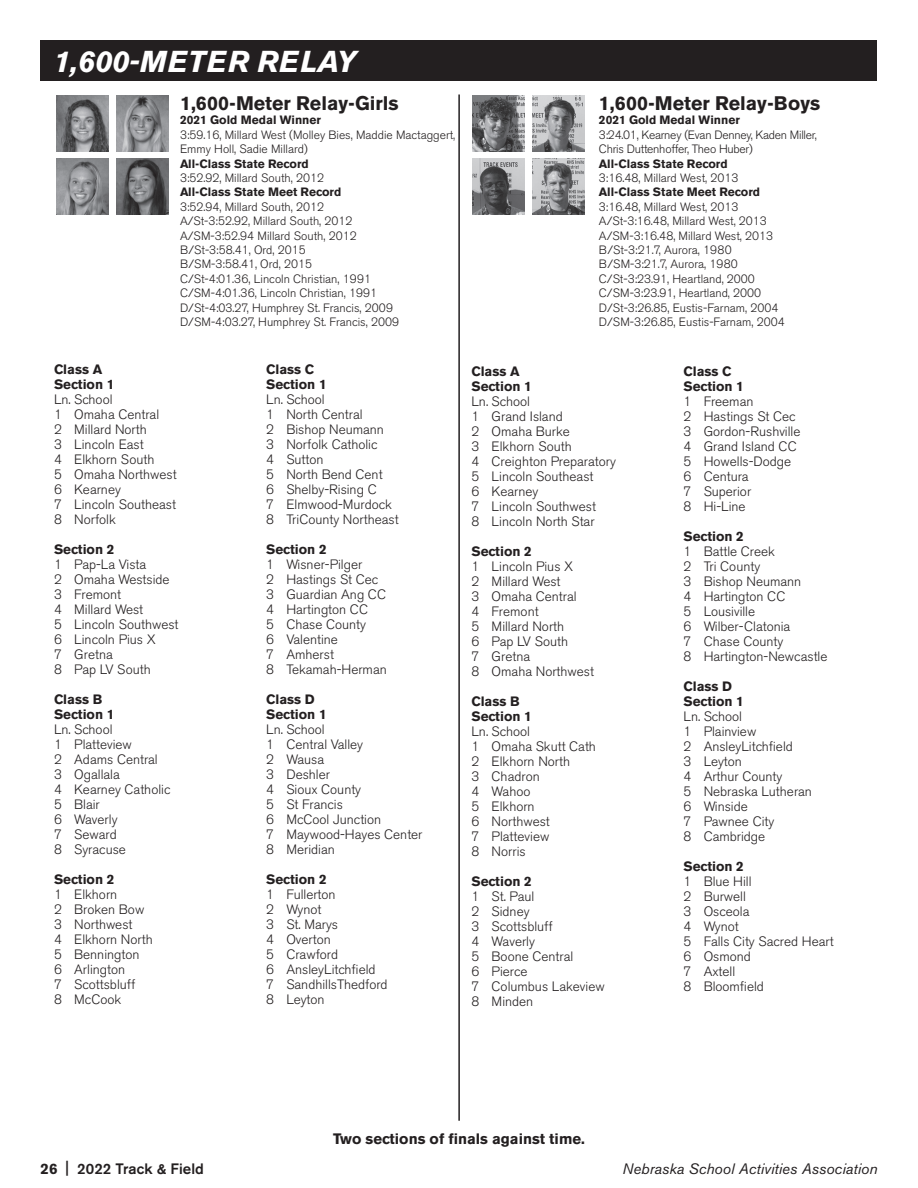
<style>
.page{position:relative;width:918px;height:1188px;background:#fff}
.page>*{position:absolute;margin:0;border:0;box-sizing:border-box;transform-origin:0 0}
.t1{font:italic 700 30px "Akzidenz Grotesk BE";letter-spacing:.02em;color:#fff}
.t2{font:700 19.5px "Akzidenz Grotesk BE";color:#231f20}
.t3{font:italic 15px "Akzidenz Grotesk BE";letter-spacing:.005em;color:#231f20}
.t4{font:700 15px "Akzidenz Grotesk BE";color:#231f20}
.t5{font:500 15px "Akzidenz Grotesk BE";letter-spacing:.01em;color:#231f20}
.t6{font:300 13.5px/15px "Akzidenz Grotesk BE";color:#231f20}
.t7{font:700 13.5px/15px "Akzidenz Grotesk BE";color:#231f20}
.t8{font:300 12px/14.4px "Akzidenz Grotesk BE";color:#231f20}
.t9{font:700 12px "Akzidenz Grotesk BE";color:#231f20}
.t10{font:300 12px/14.4px "Akzidenz Grotesk BE";letter-spacing:-.02em;color:#231f20}
.s1{font-weight:700}
</style>
<div class="page">
<div style="left:40px;top:40px;width:838px;height:41px;background:#231f20"></div>
<hr style="left:458px;top:94px;width:2px;height:1027px;background:#231f20">
<img style="left:56px;top:95px;width:52px;height:57px">
<img style="left:56px;top:158px;width:52px;height:56px">
<img style="left:116px;top:95px;width:52px;height:57px">
<img style="left:116px;top:158px;width:52px;height:56px">
<img style="left:472px;top:95px;width:53px;height:57px">
<img style="left:533px;top:158px;width:52px;height:56px">
<img style="left:472px;top:158px;width:53px;height:56px">
<img style="left:532px;top:95px;width:53px;height:57px">
<h1 class="t1" style="left:54px;top:44px;width:304px">1,600-METER RELAY</h1>
<h2 class="t2" style="left:180px;top:92px;width:220px">1,600-Meter Relay-Girls</h2>
<p class="t9" style="left:180px;top:113px;width:142px">2021 Gold Medal Winner</p>
<p class="t8" style="left:180px;top:128px;width:277px">3:59.16, Millard West (Molley Bies, Maddie Mactaggert,<br>Emmy Holl, Sadie Millard)</p>
<p class="t9" style="left:180px;top:157px;width:130px">All-Class State Record</p>
<p class="t8" style="left:180px;top:171px;width:145px">3:52.92, Millard South, 2012</p>
<p class="t9" style="left:180px;top:185px;width:163px">All-Class State Meet Record</p>
<p class="t8" style="left:180px;top:200px;width:221px">3:52.94, Millard South, 2012<br>A/St-3:52.92, Millard South, 2012<br>A/SM-3:52.94 Millard South, 2012<br>B/St-3:58.41, Ord, 2015<br>B/SM-3:58.41, Ord, 2015<br>C/St-4:01.36, Lincoln Christian, 1991<br>C/SM-4:01.36, Lincoln Christian, 1991<br>D/St-4:03.27, Humphrey St. Francis, 2009<br>D/SM-4:03.27, Humphrey St. Francis, 2009</p>
<p class="t7" style="left:54px;top:362px;width:62px">Class A<br>Section 1</p>
<p class="t6" style="left:54px;top:392px;width:124px">Ln. School<br>1 Omaha Central<br>2 Millard North<br>3 Lincoln East<br>4 Elkhorn South<br>5 Omaha Northwest<br>6 Kearney<br>7 Lincoln Southeast<br>8 Norfolk</p>
<p class="t7" style="left:54px;top:542px;width:62px">Section 2</p>
<p class="t6" style="left:54px;top:557px;width:126px">1 Pap-La Vista<br>2 Omaha Westside<br>3 Fremont<br>4 Millard West<br>5 Lincoln Southwest<br>6 Lincoln Pius X<br>7 Gretna<br>8 Pap LV South</p>
<p class="t7" style="left:54px;top:692px;width:62px">Class B<br>Section 1</p>
<p class="t6" style="left:54px;top:722px;width:118px">Ln. School<br>1 Platteview<br>2 Adams Central<br>3 Ogallala<br>4 Kearney Catholic<br>5 Blair<br>6 Waverly<br>7 Seward<br>8 Syracuse</p>
<p class="t7" style="left:54px;top:872px;width:62px">Section 2</p>
<p class="t6" style="left:54px;top:887px;width:100px">1 Elkhorn<br>2 Broken Bow<br>3 Northwest<br>4 Elkhorn North<br>5 Bennington<br>6 Arlington<br>7 Scottsbluff<br>8 McCook</p>
<p class="t7" style="left:266px;top:362px;width:62px">Class C<br>Section 1</p>
<p class="t6" style="left:266px;top:392px;width:134px">Ln. School<br>1 North Central<br>2 Bishop Neumann<br>3 Norfolk Catholic<br>4 Sutton<br>5 North Bend Cent<br>6 Shelby-Rising C<br>7 Elmwood-Murdock<br>8 TriCounty Northeast</p>
<p class="t7" style="left:266px;top:542px;width:62px">Section 2</p>
<p class="t6" style="left:266px;top:557px;width:122px">1 Wisner-Pilger<br>2 Hastings St Cec<br>3 Guardian Ang CC<br>4 Hartington CC<br>5 Chase County<br>6 Valentine<br>7 Amherst<br>8 Tekamah-Herman</p>
<p class="t7" style="left:266px;top:692px;width:62px">Class D<br>Section 1</p>
<p class="t6" style="left:266px;top:722px;width:158px">Ln. School<br>1 Central Valley<br>2 Wausa<br>3 Deshler<br>4 Sioux County<br>5 St Francis<br>6 McCool Junction<br>7 Maywood-Hayes Center<br>8 Meridian</p>
<p class="t7" style="left:266px;top:872px;width:62px">Section 2</p>
<p class="t6" style="left:266px;top:887px;width:123px">1 Fullerton<br>2 Wynot<br>3 St. Marys<br>4 Overton<br>5 Crawford<br>6 AnsleyLitchfield<br>7 SandhillsThedford<br>8 Leyton</p>
<h2 class="t2" style="left:599px;top:92px;width:223px">1,600-Meter Relay-Boys</h2>
<p class="t9" style="left:599px;top:113px;width:142px">2021 Gold Medal Winner</p>
<p class="t10" style="left:599px;top:128px;width:220px">3:24.01, Kearney (Evan Denney, Kaden Miller,<br>Chris Duttenhoffer, Theo Huber)</p>
<p class="t9" style="left:599px;top:157px;width:130px">All-Class State Record</p>
<p class="t8" style="left:599px;top:171px;width:141px">3:16.48, Millard West, 2013</p>
<p class="t9" style="left:599px;top:185px;width:163px">All-Class State Meet Record</p>
<p class="t8" style="left:599px;top:200px;width:187px">3:16.48, Millard West, 2013<br>A/St-3:16.48, Millard West, 2013<br>A/SM-3:16.48, Millard West, 2013<br>B/St-3:21.7, Aurora, 1980<br>B/SM-3:21.7, Aurora, 1980<br>C/St-3:23.91, Heartland, 2000<br>C/SM-3:23.91, Heartland, 2000<br>D/St-3:26.85, Eustis-Farnam, 2004<br>D/SM-3:26.85, Eustis-Farnam, 2004</p>
<p class="t7" style="left:471px;top:364px;width:62px">Class A<br>Section 1</p>
<p class="t6" style="left:471px;top:394px;width:146px">Ln. School<br>1 Grand Island<br>2 Omaha Burke<br>3 Elkhorn South<br>4 Creighton Preparatory<br>5 Lincoln Southeast<br>6 Kearney<br>7 Lincoln Southwest<br>8 Lincoln North Star</p>
<p class="t7" style="left:471px;top:544px;width:62px">Section 2</p>
<p class="t6" style="left:471px;top:559px;width:124px">1 Lincoln Pius X<br>2 Millard West<br>3 Omaha Central<br>4 Fremont<br>5 Millard North<br>6 Pap LV South<br>7 Gretna<br>8 Omaha Northwest</p>
<p class="t7" style="left:471px;top:694px;width:62px">Class B<br>Section 1</p>
<p class="t6" style="left:471px;top:724px;width:126px">Ln. School<br>1 Omaha Skutt Cath<br>2 Elkhorn North<br>3 Chadron<br>4 Wahoo<br>5 Elkhorn<br>6 Northwest<br>7 Platteview<br>8 Norris</p>
<p class="t7" style="left:471px;top:874px;width:62px">Section 2</p>
<p class="t6" style="left:471px;top:889px;width:135px">1 St. Paul<br>2 Sidney<br>3 Scottsbluff<br>4 Waverly<br>5 Boone Central<br>6 Pierce<br>7 Columbus Lakeview<br>8 Minden</p>
<p class="t7" style="left:683px;top:364px;width:62px">Class C<br>Section 1</p>
<p class="t6" style="left:683px;top:394px;width:119px">1 Freeman<br>2 Hastings St Cec<br>3 Gordon-Rushville<br>4 Grand Island CC<br>5 Howells-Dodge<br>6 Centura<br>7 Superior<br>8 Hi-Line</p>
<p class="t7" style="left:683px;top:529px;width:62px">Section 2</p>
<p class="t6" style="left:683px;top:544px;width:146px">1 Battle Creek<br>2 Tri County<br>3 Bishop Neumann<br>4 Hartington CC<br>5 Lousiville<br>6 Wilber-Clatonia<br>7 Chase County<br>8 Hartington-Newcastle</p>
<p class="t7" style="left:683px;top:679px;width:62px">Class D<br>Section 1</p>
<p class="t6" style="left:683px;top:709px;width:130px">Ln. School<br>1 Plainview<br>2 AnsleyLitchfield<br>3 Leyton<br>4 Arthur County<br>5 Nebraska Lutheran<br>6 Winside<br>7 Pawnee City<br>8 Cambridge</p>
<p class="t7" style="left:683px;top:859px;width:62px">Section 2</p>
<p class="t6" style="left:683px;top:874px;width:152px">1 Blue Hill<br>2 Burwell<br>3 Osceola<br>4 Wynot<br>5 Falls City Sacred Heart<br>6 Osmond<br>7 Axtell<br>8 Bloomfield</p>
<p class="t4" style="left:333px;top:1130px;width:253px">Two sections of finals against time.</p>
<p class="t5" style="left:40px;top:1159px;width:165px"><span class="s1">26</span> | 2022 Track &amp; Field</p>
<p class="t3" style="left:622px;top:1159px;width:257px">Nebraska School Activities Association</p>
</div>
